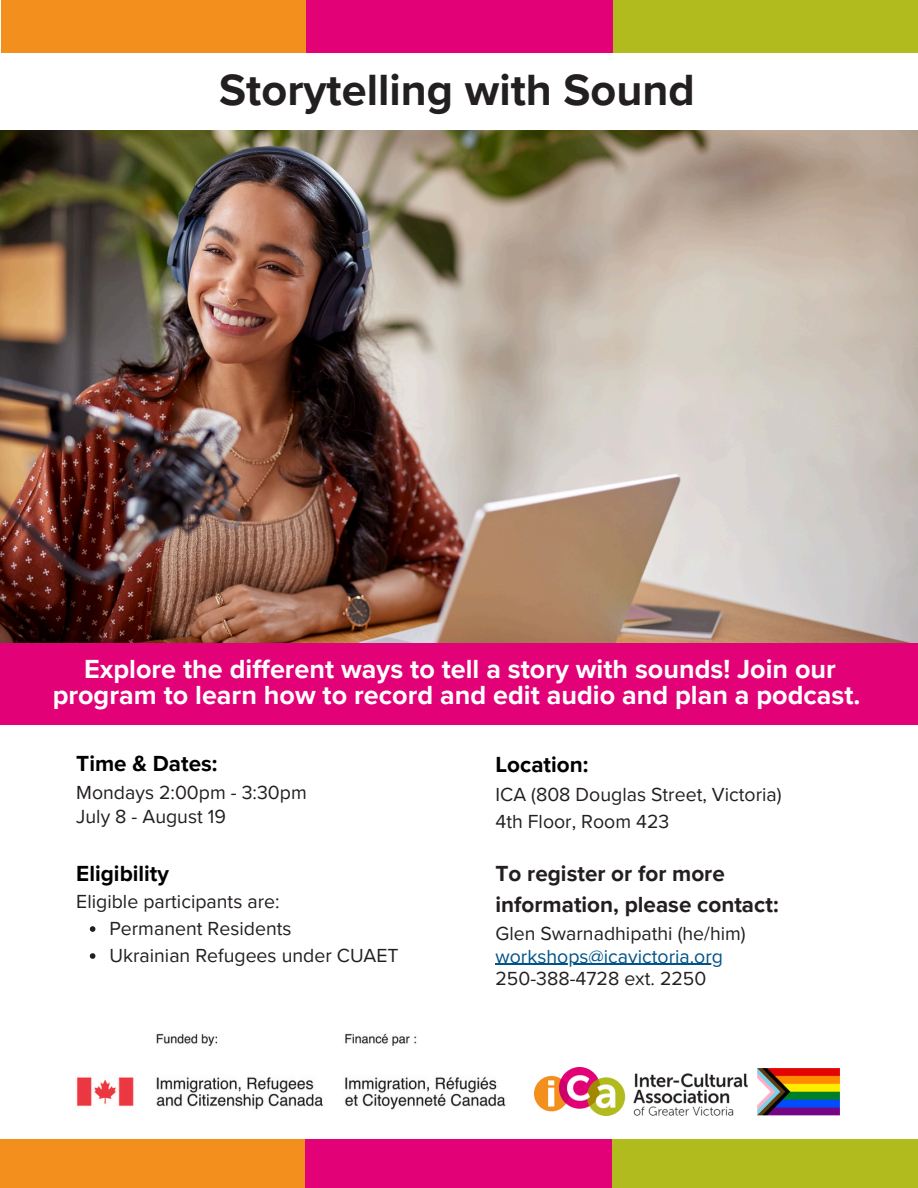
<style>
.page{position:relative;width:918px;height:1188px;background:#fff}
.page>*{position:absolute;margin:0;border:0;box-sizing:border-box;transform-origin:0 0}
.t1{font:700 45px "Proxima Nova";color:#231f20}
.t2{font:700 27px/25.8px "Proxima Nova";color:#fff;text-align:center}
.t3{font:700 22.5px/31.5px "Proxima Nova";color:#231f20}
.t4{font:700 22.5px "Proxima Nova";color:#000}
.t5{font:19.5px "Proxima Nova";color:#231f20}
.t6{font:19.5px "Proxima Nova";color:#005487}
</style>
<div class="page">
<div style="left:0;top:611px;width:918px;height:114px;background:#e20177"></div>
<img style="left:0;top:130px;width:918px;height:512px">
<div style="left:613px;top:0;width:305px;height:52px;background:#b2bb1e"></div>
<div style="left:1px;top:0;width:306px;height:52px;background:#f3901d"></div>
<div style="left:307px;top:0;width:306px;height:52px;background:#e20177"></div>
<div style="left:612px;top:1140px;width:306px;height:48px;background:#b2bb1e"></div>
<div style="left:0;top:1140px;width:306px;height:48px;background:#f3901d"></div>
<div style="left:306px;top:1140px;width:306px;height:48px;background:#e20177"></div>
<img style="left:76px;top:1033px;width:430px;height:77px">
<img style="left:534px;top:1067px;width:306px;height:48px">
<hr style="left:496px;top:964px;width:227px;height:1px;background:#005487">
<svg style="left:90px;top:926px;width:5px;height:6px"></svg>
<svg style="left:90px;top:953px;width:5px;height:6px"></svg>
<h3 class="t1" style="left:219px;top:63px;width:477px">Storytelling with Sound</h3>
<p class="t2" style="left:53px;top:657px;width:809px">Explore the different ways to tell a story with sounds! Join our program to learn how to record and edit audio and plan a podcast.</p>
<p class="t4" style="left:76px;top:751px;width:143px">Time &amp; Dates:</p>
<h3 class="t5" style="left:76px;top:781px;width:232px">Mondays 2:00pm - 3:30pm</h3>
<p class="t5" style="left:76px;top:805px;width:151px">July 8 - August 19</p>
<p class="t4" style="left:76px;top:860px;width:94px">Eligibility</p>
<p class="t5" style="left:76px;top:890px;width:205px">Eligible participants are:</p>
<p class="t5" style="left:109px;top:917px;width:184px">Permanent Residents</p>
<p class="t5" style="left:109px;top:944px;width:291px">Ukrainian Refugees under CUAET</p>
<p class="t4" style="left:496px;top:752px;width:95px">Location:</p>
<p class="t5" style="left:496px;top:783px;width:288px">ICA (808 Douglas Street, Victoria)</p>
<h3 class="t5" style="left:496px;top:810px;width:175px">4th Floor, Room 423</h3>
<p class="t3" style="left:496px;top:858px;width:285px">To register or for more information, please contact:</p>
<h3 class="t5" style="left:496px;top:922px;width:252px">Glen Swarnadhipathi (he/him)</h3>
<p class="t6" style="left:496px;top:945px;width:229px">workshops@icavictoria.org</p>
<p class="t5" style="left:496px;top:967px;width:212px">250-388-4728 ext. 2250</p>
</div>
